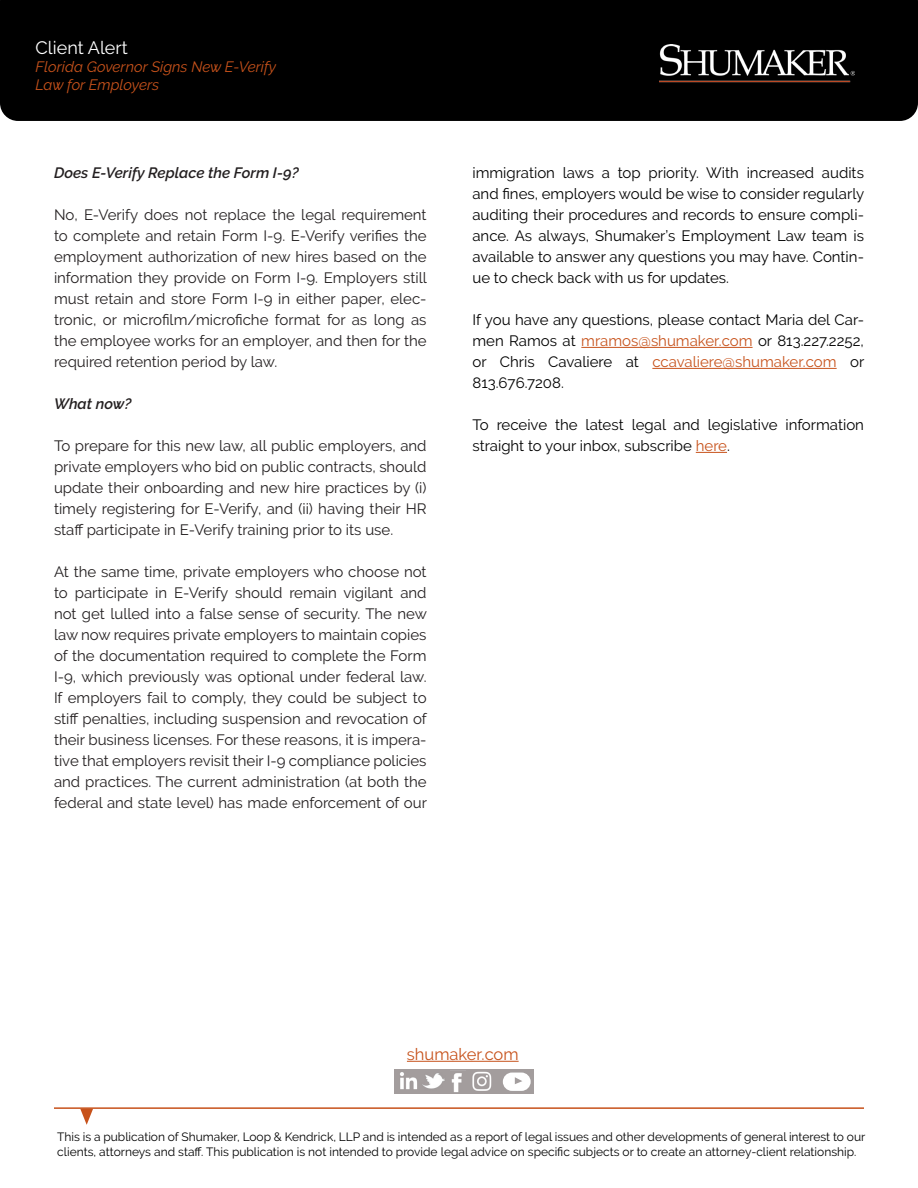
<style>
.page{position:relative;width:918px;height:1188px;background:#fff}
.page>*{position:absolute;margin:0;border:0;box-sizing:border-box;transform-origin:0 0}
.t1{font:18px "Raleway";color:#fff}
.t2{font:16.5px "Raleway";color:#c7521b}
.t3{font:15px/21px "Raleway";color:#231f20;text-align:justify}
.t4{font:15px/21px "Raleway";color:#000;text-align:justify}
.t5{font:italic 15px "Raleway";color:#c7521b}
.t6{font:italic 600 15px "Raleway";color:#231f20}
.t7{font:12px/15px "Raleway";color:#000}
.s1{color:#c7521b}
</style>
<div class="page">
<div style="left:0;top:0;width:918px;height:121px;background:#000"></div>
<img style="left:659px;top:44px;width:196px;height:39px">
<hr style="left:54px;top:1107px;width:810px;height:2px;background:#c7521b">
<svg style="left:80px;top:1109px;width:13px;height:16px"></svg>
<hr style="left:407px;top:1061px;width:112px;height:1px;background:#c7521b">
<div style="left:394px;top:1069px;width:140px;height:25px;background:#a39d9d"></div>
<img style="left:400px;top:1072px;width:45px;height:18px">
<img style="left:451px;top:1073px;width:11px;height:20px">
<div style="left:503px;top:1073px;width:28px;height:18px;background:#fff;border-radius:9px"></div>
<svg style="left:515px;top:1077px;width:7px;height:7px"></svg>
<img style="left:472px;top:1071px;width:20px;height:20px">
<hr style="left:581px;top:347px;width:172px;height:1px;background:#c7521b">
<hr style="left:652px;top:368px;width:185px;height:1px;background:#c7521b">
<hr style="left:696px;top:452px;width:31px;height:1px;background:#c7521b">
<p class="t1" style="left:36px;top:37px;width:94px">Client Alert</p>
<p class="t5" style="left:36px;top:58px;width:242px">Florida Governor Signs New E-Verify</p>
<p class="t5" style="left:36px;top:76px;width:125px">Law for Employers</p>
<p class="t6" style="left:54px;top:164px;width:246px">Does E-Verify Replace the Form I-9?</p>
<p class="t3" style="left:54px;top:204px;width:375px">No, E-Verify does not replace the legal requirement to complete and retain Form I-9. E-Verify verifies the employment authorization of new hires based on the information they provide on Form I-9. Employers still must retain and store Form I-9 in either paper, elec&shy;tronic, or microfilm/microfiche format for as long as the employee works for an employer, and then for the required retention period by law.</p>
<p class="t6" style="left:54px;top:395px;width:79px">What now?</p>
<p class="t3" style="left:54px;top:435px;width:374px">To prepare for this new law, all public employers, and private employers who bid on public contracts, should update their onboarding and new hire practices by (i) timely registering for E-Verify, and (ii) having their HR staff participate in E-Verify training prior to its use.</p>
<p class="t3" style="left:54px;top:561px;width:374px">At the same time, private employers who choose not to participate in E-Verify should remain vigilant and not get lulled into a false sense of security. The new law now requires private employers to maintain copies of the documentation required to complete the Form I-9, which previously was optional under federal law.<br>If employers fail to comply, they could be subject to stiff penalties, including suspension and revocation of their business licenses. For these reasons, it is impera&shy;tive that employers revisit their I-9 compliance policies and practices. The current administration (at both the federal and state level) has made enforcement of our</p>
<p class="t4" style="left:472px;top:162px;width:393px">immigration laws a top priority. With increased audits and fines, employers would be wise to consider regularly auditing their procedures and records to ensure compli&shy;ance. As always, Shumaker’s Employment Law team is available to answer any questions you may have. Contin&shy;ue to check back with us for updates.</p>
<p class="t4" style="left:472px;top:309px;width:393px">If you have any questions, please contact Maria del Car&shy;men Ramos at <span class="s1">mramos@shumaker.com</span> or 813.227.2252, or Chris Cavaliere at <span class="s1">ccavaliere@shumaker.com</span> or 813.676.7208.</p>
<p class="t4" style="left:472px;top:414px;width:393px">To receive the latest legal and legislative information straight to your inbox, subscribe <span class="s1">here</span>.</p>
<p class="t2" style="left:407px;top:1045px;width:113px">shumaker.com</p>
<p class="t7" style="left:57px;top:1129px;width:810px">This is a publication of Shumaker, Loop &amp; Kendrick, LLP and is intended as a report of legal issues and other developments of general interest to our clients, attorneys and staff. This publication is not intended to provide legal advice on specific subjects or to create an attorney-client relationship.</p>
</div>
